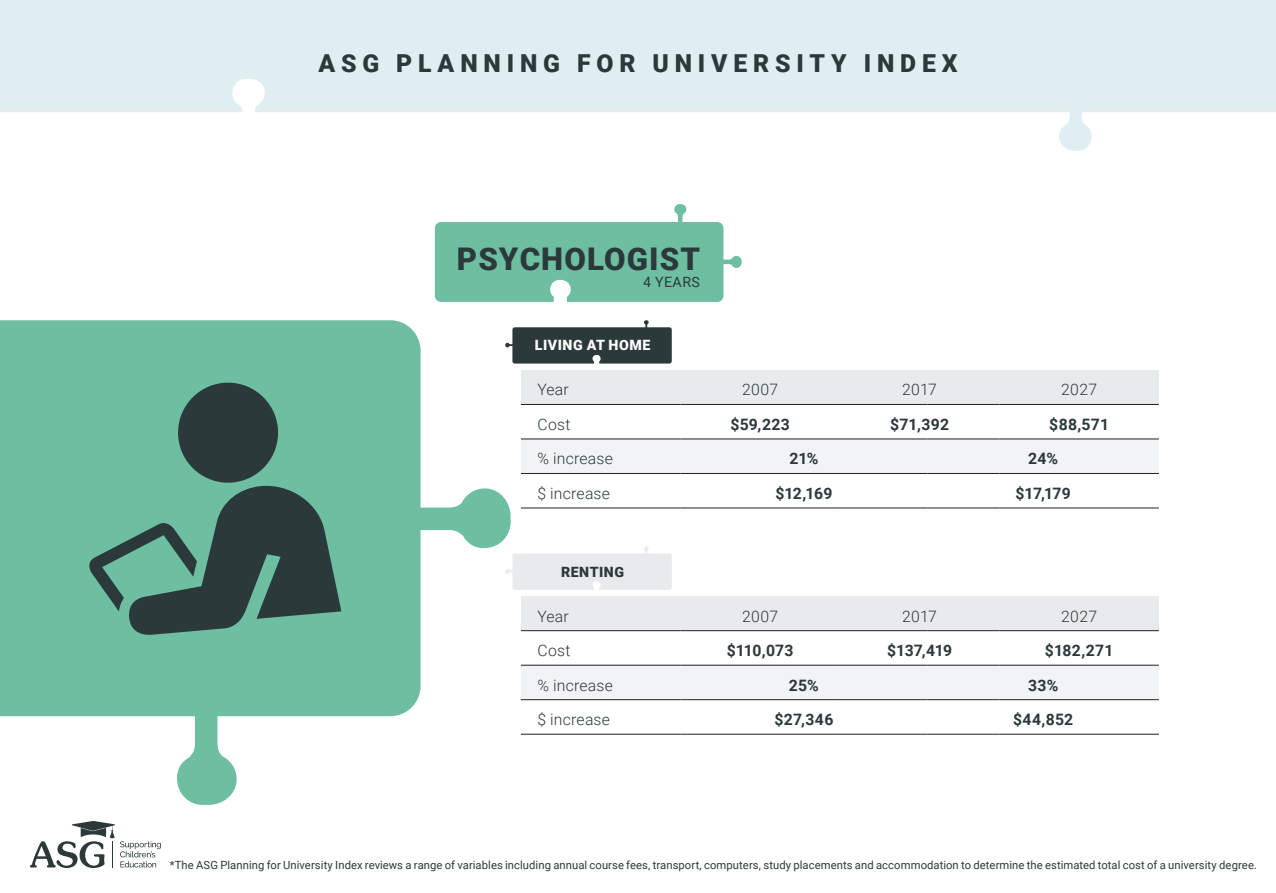
<style>
.page{position:relative;width:1276px;height:893px;background:#fff}
.page>*{position:absolute;margin:0;border:0;box-sizing:border-box;transform-origin:0 0}
.t1{font:900 31.28px "Roboto";letter-spacing:.035em;color:#2c393a}
.t2{font:900 24.75px "Roboto";letter-spacing:.235em;color:#2c393a}
.t3{font:700 15.75px "Roboto";letter-spacing:.015em;color:#2c393a}
.t4{font:300 15.75px "Roboto";letter-spacing:.015em;color:#2c393a}
.t5{font:900 14.17px "Roboto";letter-spacing:.035em;color:#fff}
.t6{font:900 14.17px "Roboto";letter-spacing:.035em;color:#2c393a}
.t7{font:14.17px "Roboto";letter-spacing:.035em;color:#2c393a}
.t8{font:11.25px "Roboto";letter-spacing:.005em;color:#2c393a}
</style>
<div class="page">
<svg style="left:30px;top:821px;width:131px;height:47px"></svg>
<div style="left:0;top:0;width:1276px;height:112px;background:#dfeff1"></div>
<svg style="left:231px;top:79px;width:34px;height:33px"></svg>
<svg style="left:1058px;top:94px;width:35px;height:57px"></svg>
<svg style="left:435px;top:204px;width:306px;height:98px"></svg>
<svg style="left:511px;top:320px;width:161px;height:44px"></svg>
<svg style="left:511px;top:546px;width:161px;height:44px"></svg>
<div style="left:521px;top:370px;width:638px;height:34px;background:#e9eaeb"></div>
<div style="left:521px;top:440px;width:638px;height:33px;background:#f2f3f4"></div>
<hr style="left:521px;top:404px;width:159px;height:1px;background:#231f20">
<hr style="left:680px;top:404px;width:160px;height:1px;background:#231f20">
<hr style="left:840px;top:404px;width:87px;height:1px;background:#231f20">
<hr style="left:927px;top:404px;width:72px;height:1px;background:#231f20">
<hr style="left:999px;top:404px;width:160px;height:1px;background:#231f20">
<hr style="left:521px;top:439px;width:159px;height:1px;background:#231f20">
<hr style="left:680px;top:439px;width:160px;height:1px;background:#231f20">
<hr style="left:840px;top:439px;width:87px;height:1px;background:#231f20">
<hr style="left:927px;top:439px;width:72px;height:1px;background:#231f20">
<hr style="left:999px;top:439px;width:160px;height:1px;background:#231f20">
<hr style="left:521px;top:473px;width:159px;height:1px;background:#231f20">
<hr style="left:680px;top:473px;width:160px;height:1px;background:#231f20">
<hr style="left:840px;top:473px;width:87px;height:1px;background:#231f20">
<hr style="left:927px;top:473px;width:72px;height:1px;background:#231f20">
<hr style="left:999px;top:473px;width:160px;height:1px;background:#231f20">
<hr style="left:521px;top:508px;width:159px;height:1px;background:#231f20">
<hr style="left:680px;top:508px;width:160px;height:1px;background:#231f20">
<hr style="left:840px;top:508px;width:87px;height:1px;background:#231f20">
<hr style="left:927px;top:508px;width:72px;height:1px;background:#231f20">
<hr style="left:999px;top:508px;width:160px;height:1px;background:#231f20">
<div style="left:521px;top:596px;width:638px;height:34px;background:#e9eaeb"></div>
<div style="left:521px;top:666px;width:638px;height:33px;background:#f2f3f4"></div>
<hr style="left:521px;top:630px;width:159px;height:1px;background:#231f20">
<hr style="left:680px;top:630px;width:160px;height:1px;background:#231f20">
<hr style="left:840px;top:630px;width:87px;height:1px;background:#231f20">
<hr style="left:927px;top:630px;width:72px;height:1px;background:#231f20">
<hr style="left:999px;top:630px;width:160px;height:1px;background:#231f20">
<hr style="left:521px;top:665px;width:159px;height:1px;background:#231f20">
<hr style="left:680px;top:665px;width:160px;height:1px;background:#231f20">
<hr style="left:840px;top:665px;width:87px;height:1px;background:#231f20">
<hr style="left:927px;top:665px;width:72px;height:1px;background:#231f20">
<hr style="left:999px;top:665px;width:160px;height:1px;background:#231f20">
<hr style="left:521px;top:699px;width:159px;height:1px;background:#231f20">
<hr style="left:680px;top:699px;width:160px;height:1px;background:#231f20">
<hr style="left:840px;top:699px;width:87px;height:1px;background:#231f20">
<hr style="left:927px;top:699px;width:72px;height:1px;background:#231f20">
<hr style="left:999px;top:699px;width:160px;height:1px;background:#231f20">
<hr style="left:521px;top:734px;width:159px;height:1px;background:#231f20">
<hr style="left:680px;top:734px;width:160px;height:1px;background:#231f20">
<hr style="left:840px;top:734px;width:87px;height:1px;background:#231f20">
<hr style="left:927px;top:734px;width:72px;height:1px;background:#231f20">
<hr style="left:999px;top:734px;width:160px;height:1px;background:#231f20">
<svg style="left:0;top:320px;width:511px;height:485px;fill:#6ebea2"></svg>
<svg style="left:88px;top:380px;width:253px;height:256px;background:#528777"></svg>
<p class="t2" style="left:318px;top:46px;width:640px">ASG PLANNING FOR UNIVERSITY INDEX</p>
<p class="t1" style="left:457px;top:237px;width:245px">PSYCHOLOGIST</p>
<p class="t7" style="left:643px;top:272px;width:58px">4 YEARS</p>
<p class="t5" style="left:535px;top:335px;width:117px">LIVING AT HOME</p>
<p class="t4" style="left:537px;top:379px;width:33px">Year</p>
<p class="t4" style="left:742px;top:379px;width:37px">2007</p>
<p class="t4" style="left:902px;top:379px;width:36px">2017</p>
<p class="t4" style="left:1061px;top:379px;width:37px">2027</p>
<p class="t4" style="left:537px;top:413px;width:34px">Cost</p>
<p class="t3" style="left:730px;top:413px;width:61px">$59,223</p>
<p class="t3" style="left:890px;top:413px;width:61px">$71,392</p>
<p class="t3" style="left:1049px;top:413px;width:61px">$88,571</p>
<p class="t4" style="left:537px;top:448px;width:77px">% increase</p>
<p class="t3" style="left:789px;top:448px;width:30px">21%</p>
<p class="t3" style="left:1028px;top:448px;width:31px">24%</p>
<p class="t4" style="left:537px;top:482px;width:74px">$ increase</p>
<p class="t3" style="left:775px;top:482px;width:59px">$12,169</p>
<p class="t3" style="left:1015px;top:482px;width:57px">$17,179</p>
<p class="t6" style="left:561px;top:562px;width:65px">RENTING</p>
<p class="t4" style="left:537px;top:605px;width:33px">Year</p>
<p class="t4" style="left:742px;top:605px;width:37px">2007</p>
<p class="t4" style="left:902px;top:605px;width:36px">2017</p>
<p class="t4" style="left:1061px;top:605px;width:37px">2027</p>
<p class="t4" style="left:537px;top:639px;width:34px">Cost</p>
<p class="t3" style="left:727px;top:639px;width:68px">$110,073</p>
<p class="t3" style="left:887px;top:639px;width:67px">$137,419</p>
<p class="t3" style="left:1045px;top:639px;width:70px">$182,271</p>
<p class="t4" style="left:537px;top:674px;width:77px">% increase</p>
<p class="t3" style="left:789px;top:674px;width:32px">25%</p>
<p class="t3" style="left:1028px;top:674px;width:32px">33%</p>
<p class="t4" style="left:537px;top:709px;width:74px">$ increase</p>
<p class="t3" style="left:774px;top:709px;width:61px">$27,346</p>
<p class="t3" style="left:1013px;top:709px;width:62px">$44,852</p>
<p class="t8" style="left:170px;top:857px;width:1088px">*The ASG Planning for University Index reviews a range of variables including annual course fees, transport, computers, study placements and accommodation to determine the estimated total cost of a university degree.</p>
</div>
